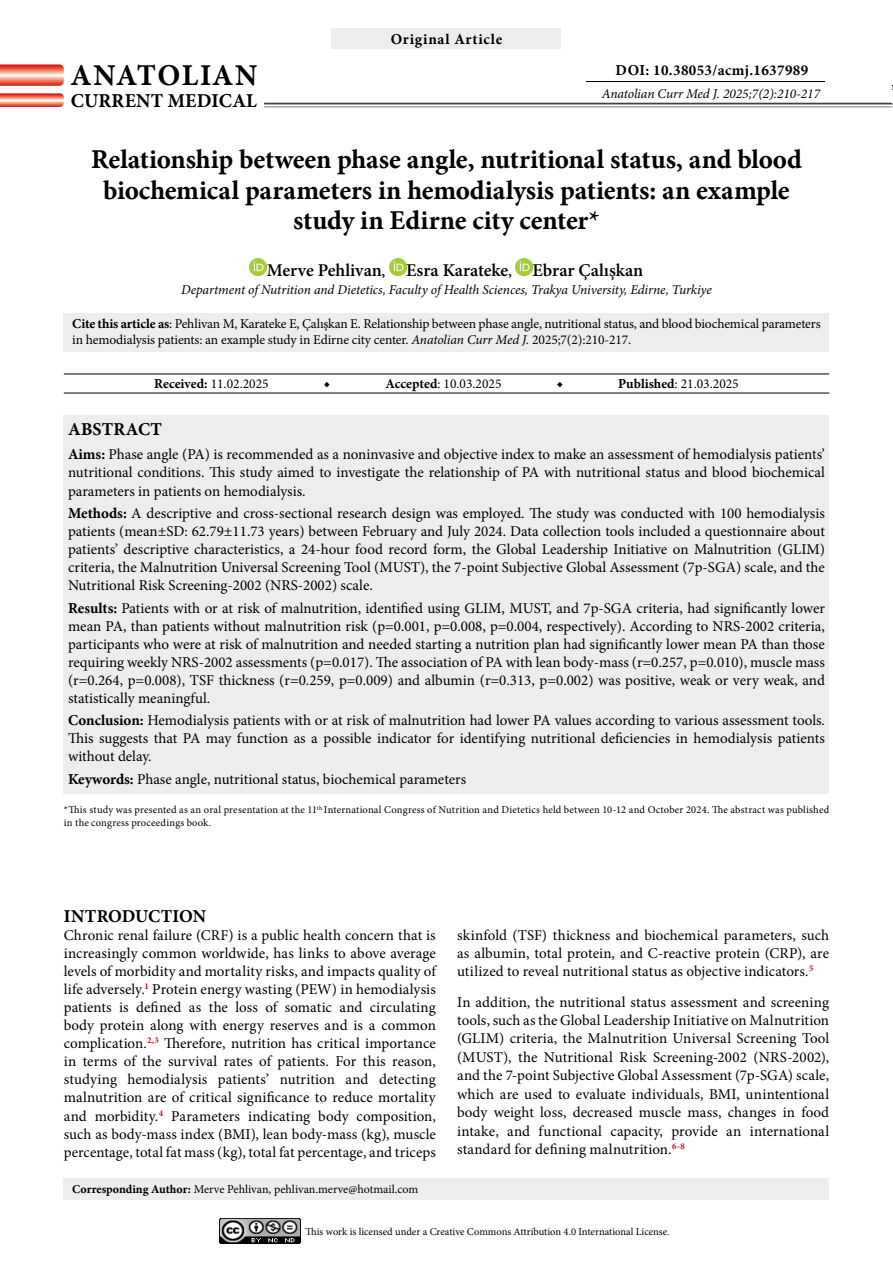
<style>
.page{position:relative;width:893px;height:1263px;background:#fff}
.page>*{position:absolute;margin:0;border:0;box-sizing:border-box;transform-origin:0 0}
.t1{font:700 30px "Minion Pro";letter-spacing:.04em;color:#000}
.t2{font:700 27px/30.2px "Minion Pro";letter-spacing:-.005em;color:#000;text-align:center}
.t3{font:700 19.5px "Minion Pro";letter-spacing:.01em;color:#000}
.t4{font:600 18px "Minion Pro";letter-spacing:-.005em;color:#000}
.t5{font:700 18px "Minion Pro";letter-spacing:.01em;color:#000}
.t6{font:15px/18px "Minion Pro";color:#000;text-align:justify}
.t7{font:700 15px "Minion Pro";letter-spacing:.025em;color:#000}
.t8{font:700 15px "Minion Pro";letter-spacing:.05em;color:#000}
.t9{font:13.5px/16.4px "Minion Pro";letter-spacing:-.01em;color:#000}
.t10{font:italic 13.5px "Minion Pro";letter-spacing:-.005em;color:#000}
.t11{font:700 13.5px "Minion Pro";color:#000}
.t12{font:12px "Minion Pro";letter-spacing:-.005em;color:#000}
.t13{font:10.5px/12.6px "Minion Pro";letter-spacing:.01em;color:#000}
.s1{font-weight:700}
.s2{font-style:italic}
</style>
<div class="page">
<div style="left:64px;top:1178px;width:765px;height:21px;background:#ededed"></div>
<img style="left:219px;top:1218px;width:81px;height:26px">
<svg style="left:0;top:93px;width:64px;height:14px"></svg>
<svg style="left:264px;top:103px;width:629px;height:4px"></svg>
<svg style="left:0;top:64px;width:64px;height:22px"></svg>
<hr style="left:587px;top:82px;width:238px;height:1px;background:#f5f5f5">
<div style="left:332px;top:29px;width:229px;height:20px;background:#ededed"></div>
<div style="left:64px;top:313px;width:765px;height:39px;background:#ededed"></div>
<hr style="left:64px;top:374px;width:765px;height:1px;background:#000">
<hr style="left:64px;top:393px;width:765px;height:1px;background:#000">
<div style="left:64px;top:415px;width:765px;height:31px;background:#ededed"></div>
<div style="left:64px;top:442px;width:765px;height:64px;background:#ededed"></div>
<div style="left:64px;top:501px;width:765px;height:100px;background:#ededed"></div>
<div style="left:64px;top:595px;width:765px;height:118px;background:#ededed"></div>
<div style="left:64px;top:708px;width:765px;height:64px;background:#ededed"></div>
<div style="left:64px;top:766px;width:765px;height:28px;background:#ededed"></div>
<img style="left:250px;top:259px;width:17px;height:17px">
<img style="left:389px;top:259px;width:17px;height:17px">
<img style="left:516px;top:259px;width:17px;height:17px">
<h1 class="t1" style="left:71px;top:54px;width:188px">ANATOLIAN</h1>
<h3 class="t3" style="left:71px;top:87px;width:188px">CURRENT MEDICAL</h3>
<p class="t8" style="left:391px;top:29px;width:113px">Original Article</p>
<p class="t7" style="left:616px;top:59px;width:194px">DOI: 10.38053/acmj.1637989</p>
<p class="t10" style="left:602px;top:84px;width:220px">Anatolian Curr Med J. 2025;7(2):210-217</p>
<h2 class="t2" style="left:91px;top:144px;width:712px">Relationship between phase angle, nutritional status, and blood biochemical parameters in hemodialysis patients: an example study in Edirne city center*</h2>
<p class="t4" style="left:267px;top:258px;width:378px">Merve Pehlivan, Esra Karateke, Ebrar Çalışkan</p>
<p class="t10" style="left:181px;top:281px;width:532px">Department of Nutrition and Dietetics, Faculty of Health Sciences, Trakya University, Edirne, Turkiye</p>
<p class="t9" style="left:72px;top:315px;width:750px"><span class="s1">Cite this article as</span>: Pehlivan M, Karateke E, Çalışkan E. Relationship between phase angle, nutritional status, and blood biochemical parameters in hemodialysis patients: an example study in Edirne city center. <span class="s2">Anatolian Curr Med J.</span> 2025;7(2):210-217.</p>
<p class="t9" style="left:154px;top:375px;width:116px"><span class="s1">Received:</span> 11.02.2025</p>
<p class="t11" style="left:324px;top:374px;width:8px">◆</p>
<p class="t9" style="left:385px;top:375px;width:118px"><span class="s1">Accepted</span>: 10.03.2025</p>
<p class="t11" style="left:557px;top:374px;width:8px">◆</p>
<p class="t9" style="left:618px;top:375px;width:122px"><span class="s1">Published</span>: 21.03.2025</p>
<p class="t5" style="left:68px;top:416px;width:95px">ABSTRACT</p>
<p class="t6" style="left:68px;top:446px;width:758px"><span class="s1">Aims:</span> Phase angle (PA) is recommended as a noninvasive and objective index to make an assessment of hemodialysis patients’ nutritional conditions. This study aimed to investigate the relationship of PA with nutritional status and blood biochemical parameters in patients on hemodialysis.</p>
<p class="t6" style="left:68px;top:504px;width:758px"><span class="s1">Methods:</span> A descriptive and cross-sectional research design was employed. The study was conducted with 100 hemodialysis patients (mean±SD: 62.79±11.73 years) between February and July 2024. Data collection tools included a questionnaire about patients’ descriptive characteristics, a 24-hour food record form, the Global Leadership Initiative on Malnutrition (GLIM) criteria, the Malnutrition Universal Screening Tool (MUST), the 7-point Subjective Global Assessment (7p-SGA) scale, and the Nutritional Risk Screening-2002 (NRS-2002) scale.</p>
<p class="t6" style="left:68px;top:599px;width:758px"><span class="s1">Results:</span> Patients with or at risk of malnutrition, identified using GLIM, MUST, and 7p-SGA criteria, had significantly lower mean PA, than patients without malnutrition risk (p=0.001, p=0.008, p=0.004, respectively). According to NRS-2002 criteria, participants who were at risk of malnutrition and needed starting a nutrition plan had significantly lower mean PA than those requiring weekly NRS-2002 assessments (p=0.017). The association of PA with lean body-mass (r=0.257, p=0.010), muscle mass (r=0.264, p=0.008), TSF thickness (r=0.259, p=0.009) and albumin (r=0.313, p=0.002) was positive, weak or very weak, and statistically meaningful.</p>
<p class="t6" style="left:68px;top:711px;width:758px"><span class="s1">Conclusion:</span> Hemodialysis patients with or at risk of malnutrition had lower PA values according to various assessment tools.<br>This suggests that PA may function as a possible indicator for identifying nutritional deficiencies in hemodialysis patients without delay.</p>
<p class="t6" style="left:68px;top:770px;width:400px"><span class="s1">Keywords:</span> Phase angle, nutritional status, biochemical parameters</p>
<p class="t13" style="left:64px;top:804px;width:767px">*This study was presented as an oral presentation at the 11<sup>th</sup> International Congress of Nutrition and Dietetics held between 10-12 and October 2024. The abstract was published in the congress proceedings book.</p>
<p class="t5" style="left:64px;top:903px;width:144px">INTRODUCTION</p>
<p class="t6" style="left:64px;top:926px;width:374px">Chronic renal failure (CRF) is a public health concern that is increasingly common worldwide, has links to above average levels of morbidity and mortality risks, and impacts quality of life adversely.<sup>1</sup> Protein energy wasting (PEW) in hemodialysis patients is defined as the loss of somatic and circulating body protein along with energy reserves and is a common complication.<sup>2,3</sup> Therefore, nutrition has critical importance in terms of the survival rates of patients. For this reason, studying hemodialysis patients’ nutrition and detecting malnutrition are of critical significance to reduce mortality and morbidity.<sup>4</sup> Parameters indicating body composition, such as body-mass index (BMI), lean body-mass (kg), muscle percentage, total fat mass (kg), total fat percentage, and triceps</p>
<p class="t6" style="left:457px;top:926px;width:374px">skinfold (TSF) thickness and biochemical parameters, such as albumin, total protein, and C-reactive protein (CRP), are utilized to reveal nutritional status as objective indicators.<sup>5</sup></p>
<p class="t6" style="left:457px;top:993px;width:374px;line-height:18.5px">In addition, the nutritional status assessment and screening tools, such as the Global Leadership Initiative on Malnutrition (GLIM) criteria, the Malnutrition Universal Screening Tool (MUST), the Nutritional Risk Screening-2002 (NRS-2002), and the 7-point Subjective Global Assessment (7p-SGA) scale, which are used to evaluate individuals, BMI, unintentional body weight loss, decreased muscle mass, changes in food intake, and functional capacity, provide an international standard for defining malnutrition.<sup>6-8</sup></p>
<p class="t12" style="left:72px;top:1181px;width:348px"><span class="s1">Corresponding Author:</span> Merve Pehlivan, pehlivan.merve@hotmail.com</p>
<p class="t13" style="left:306px;top:1225px;width:366px">This work is licensed under a Creative Commons Attribution 4.0 International License.</p>
</div>
